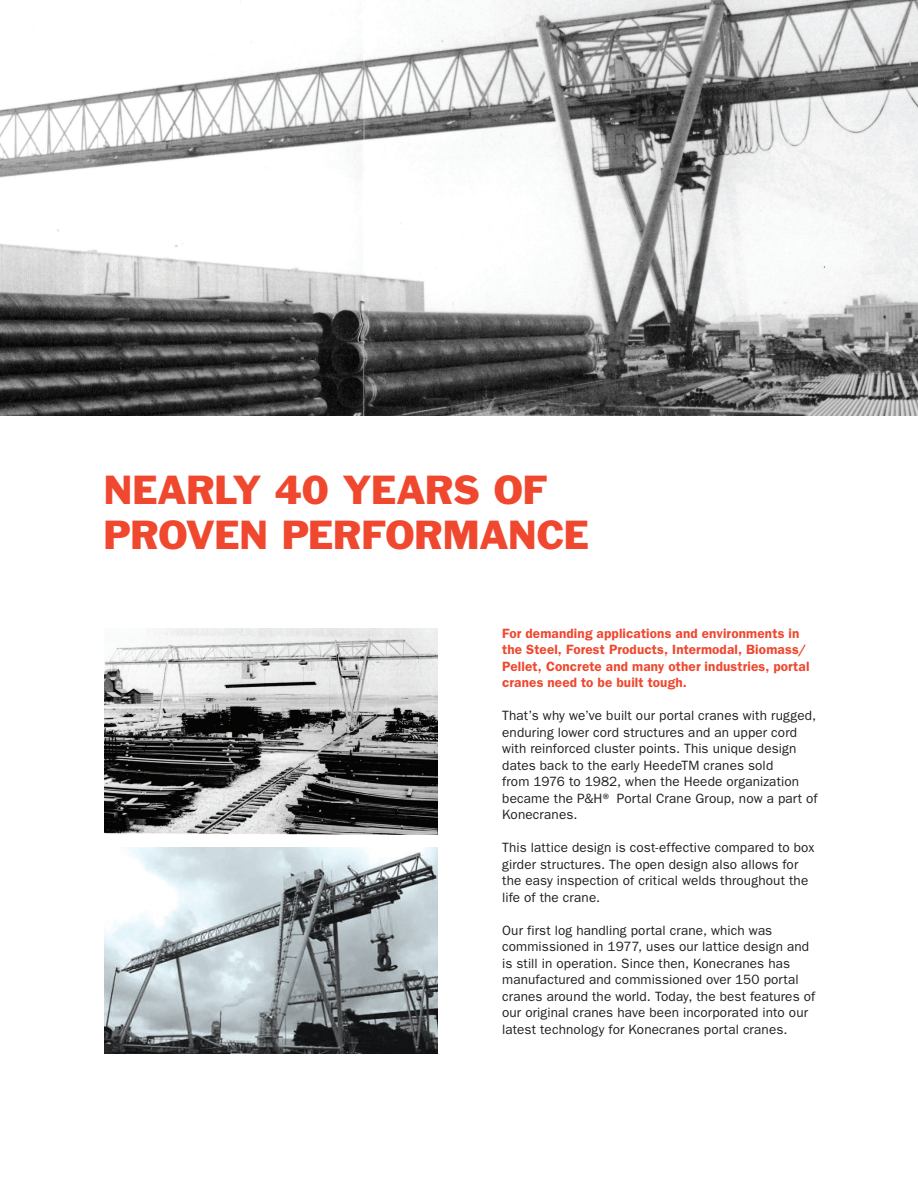
<style>
.page{position:relative;width:918px;height:1188px;background:#fff}
.page>*{position:absolute;margin:0;border:0;box-sizing:border-box;transform-origin:0 0}
.Sub_heading__9_11{font:37.5px/45px "Franklin Gothic Std";letter-spacing:-.015em;color:#ef482f}
.Sub_heading__9_11-2{font:13.5px/16.5px "ITC Franklin Gothic Std";letter-spacing:.01em;color:#231f20}
.Sub_heading__9_11-3{font:600 13.5px/16.5px "ITC Franklin Gothic Std";letter-spacing:.01em;color:#ef482f}
</style>
<div class="page">
<img style="left:0;top:0;width:918px;height:415px">
<img style="left:104px;top:629px;width:334px;height:206px">
<img style="left:104px;top:847px;width:334px;height:206px">
<p class="Sub_heading__9_11" style="left:104px;top:467px;width:487px">NEARLY 40 YEARS OF<br>PROVEN PERFORMANCE</p>
<p class="Sub_heading__9_11-3" style="left:502px;top:625px;width:309px">For demanding applications and environments in the Steel, Forest Products, Intermodal, Biomass/ Pellet, Concrete and many other industries, portal cranes need to be built tough.</p>
<p class="Sub_heading__9_11-2" style="left:502px;top:708px;width:317px">That’s why we’ve built our portal cranes with rugged, enduring lower cord structures and an upper cord with reinforced cluster points. This unique design dates back to the early HeedeTM cranes sold<br>from 1976 to 1982, when the Heede organization became the P&amp;H® Portal Crane Group, now a part of Konecranes.</p>
<p class="Sub_heading__9_11-2" style="left:502px;top:840px;width:314px">This lattice design is cost-effective compared to box girder structures. The open design also allows for the easy inspection of critical welds throughout the life of the crane.</p>
<p class="Sub_heading__9_11-2" style="left:502px;top:922px;width:314px">Our first log handling portal crane, which was commissioned in 1977, uses our lattice design and is still in operation. Since then, Konecranes has manufactured and commissioned over 150 portal cranes around the world. Today, the best features of our original cranes have been incorporated into our latest technology for Konecranes portal cranes.</p>
</div>
